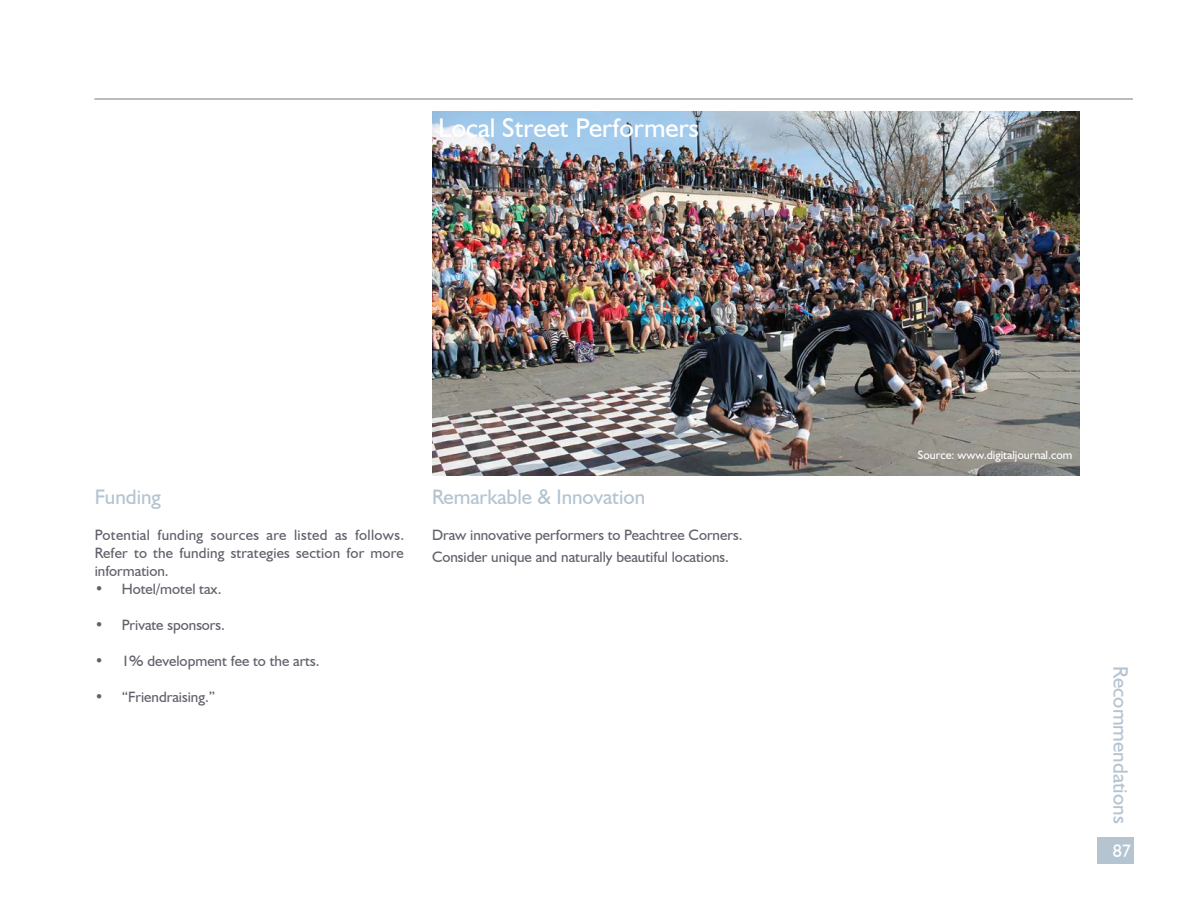
<style>
.page{position:relative;width:1188px;height:918px;background:#fff}
.page>*{position:absolute;margin:0;border:0;box-sizing:border-box;transform-origin:0 0}
.Headings_1{font:27px "Humanist 521 BT";color:#fff}
.Text_Body{font:21px "Humanist 521 BT";color:#b4c4d1}
.t1{font:18px "Humanist 521 BT";color:#fff}
.Text_Body-2{font:15px/18px "Humanist 521 BT";color:#61606b;text-align:justify}
.Headings_1-2{font:12px "Humanist 521 BT";color:#fff}
</style>
<div class="page">
<div style="left:1097px;top:837px;width:37px;height:27px;background:#b4c4d1"></div>
<hr style="left:94px;top:99px;width:1039px;height:1px;background:#807677">
<img style="left:432px;top:111px;width:648px;height:364px">
<p class="Headings_1" style="left:438px;top:111px;width:262px">Local Street Performers</p>
<p class="Text_Body" style="left:95px;top:484px;width:68px">Funding</p>
<p class="Text_Body-2" style="left:95px;top:526px;width:311px">Potential funding sources are listed as follows.<br>Refer to the funding strategies section for more information.</p>
<p class="Text_Body-2" style="left:95px;top:580px;width:128px">• Hotel/motel tax.</p>
<p class="Text_Body-2" style="left:95px;top:616px;width:132px">• Private sponsors.</p>
<p class="Text_Body-2" style="left:95px;top:652px;width:226px">• 1% development fee to the arts.</p>
<p class="Text_Body-2" style="left:95px;top:688px;width:122px">• “Friendraising.”</p>
<p class="Text_Body" style="left:432px;top:484px;width:215px">Remarkable &amp; Innovation</p>
<p class="Text_Body-2" style="left:432px;top:524px;width:312px;line-height:21.6px">Draw innovative performers to Peachtree Corners.<br>Consider unique and naturally beautiful locations.</p>
<p class="Headings_1-2" style="left:918px;top:447px;width:156px">Source: www.digitaljournal.com</p>
<h2 class="Text_Body" style="left:1134px;top:666px;width:159px;rotate:90deg">Recommendations</h2>
<p class="t1" style="left:1113px;top:839px;width:20px">87</p>
</div>
